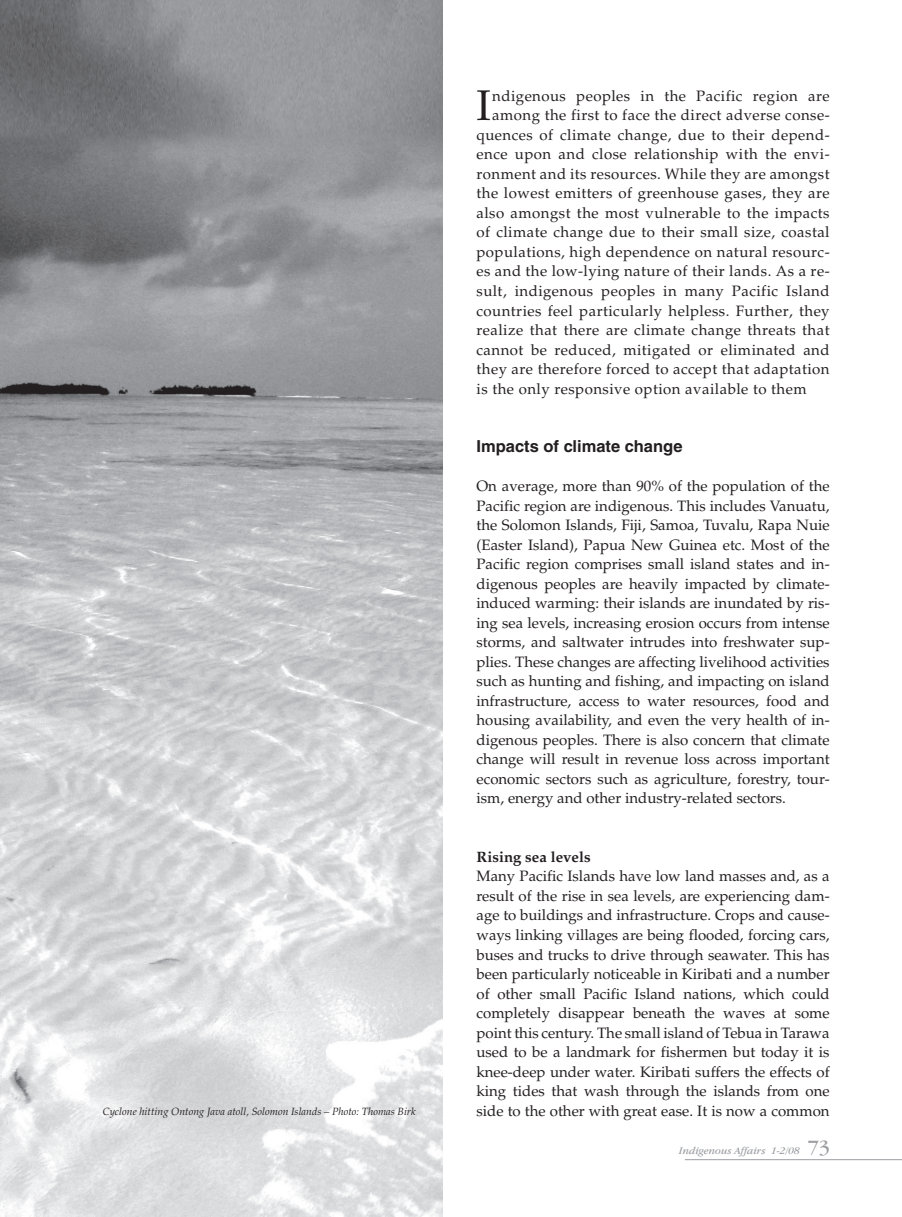
<style>
.page{position:relative;width:902px;height:1217px;background:#fff}
.page>*{position:absolute;margin:0;border:0;box-sizing:border-box;transform-origin:0 0}
.t1{font:42.9px "Palatino";color:#231f20}
.t2{font:700 16.5px "Helvetica";color:#231f20}
.t3{font:15px/19.5px "Palatino";letter-spacing:.03em;color:#231f20;text-align:justify}
.t4{font:15px "Palatino";color:#231f20}
.t5{font:700 15px "Palatino";color:#231f20}
.t6{font:italic 10.5px "Palatino";color:#231f20}
.t7{font:italic 10.5px "Garamond IT Cby BT";color:#9d9fa2}
.s1{font-style:normal;font-size:21px}
</style>
<div class="page">
<hr style="left:684px;top:1159px;width:217px;height:1px;background:#9d9fa2">
<img style="left:0;top:0;width:442px;height:1216px">
<h1 class="t1" style="left:476px;top:89px;width:16px">I</h1>
<p class="t3" style="left:492px;top:88px;width:339px">ndigenous peoples in the Pacific region are</p>
<p class="t3" style="left:492px;top:107px;width:339px">among the first to face the direct adverse conse-</p>
<p class="t3" style="left:476px;top:127px;width:354px">quences of climate change, due to their depend-</p>
<p class="t3" style="left:476px;top:146px;width:354px">ence upon and close relationship with the envi-</p>
<p class="t3" style="left:476px;top:166px;width:354px">ronment and its resources. While they are amongst</p>
<p class="t3" style="left:476px;top:185px;width:354px">the lowest emitters of greenhouse gases, they are</p>
<p class="t3" style="left:476px;top:205px;width:354px">also amongst the most vulnerable to the impacts</p>
<p class="t3" style="left:476px;top:224px;width:354px">of climate change due to their small size, coastal</p>
<p class="t3" style="left:476px;top:244px;width:354px">populations, high dependence on natural resourc-</p>
<p class="t3" style="left:476px;top:263px;width:354px">es and the low-lying nature of their lands. As a re-</p>
<p class="t3" style="left:476px;top:283px;width:354px">sult, indigenous peoples in many Pacific Island</p>
<p class="t3" style="left:476px;top:302px;width:354px">countries feel particularly helpless. Further, they</p>
<p class="t3" style="left:476px;top:322px;width:354px">realize that there are climate change threats that</p>
<p class="t3" style="left:476px;top:341px;width:354px">cannot be reduced, mitigated or eliminated and</p>
<p class="t3" style="left:476px;top:361px;width:354px">they are therefore forced to accept that adaptation</p>
<p class="t3" style="left:476px;top:380px;width:331px">is the only responsive option available to them</p>
<p class="t2" style="left:476px;top:440px;width:207px">Impacts of climate change</p>
<p class="t3" style="left:476px;top:478px;width:354px">On average, more than 90% of the population of the Pacific region are indigenous. This includes Vanuatu, the Solomon Islands, Fiji, Samoa, Tuvalu, Rapa Nuie (Easter Island), Papua New Guinea etc. Most of the Pacific region comprises small island states and in&shy;digenous peoples are heavily impacted by climate&shy;induced warming: their islands are inundated by ris&shy;ing sea levels, increasing erosion occurs from intense storms, and saltwater intrudes into freshwater sup&shy;plies. These changes are affecting livelihood activities such as hunting and fishing, and impacting on island infrastructure, access to water resources, food and housing availability, and even the very health of in&shy;digenous peoples. There is also concern that climate change will result in revenue loss across important economic sectors such as agriculture, forestry, tour&shy;ism, energy and other industry-related sectors.</p>
<p class="t5" style="left:476px;top:850px;width:116px">Rising sea levels</p>
<p class="t3" style="left:476px;top:868px;width:354px">Many Pacific Islands have low land masses and, as a result of the rise in sea levels, are experiencing dam&shy;age to buildings and infrastructure. Crops and cause&shy;ways linking villages are being flooded, forcing cars, buses and trucks to drive through seawater. This has been particularly noticeable in Kiribati and a number of other small Pacific Island nations, which could completely disappear beneath the waves at some point this century. The small island of Tebua in Tarawa used to be a landmark for fishermen but today it is knee-deep under water. Kiribati suffers the effects of king tides that wash through the islands from one</p>
<p class="t6" style="left:103px;top:1107px;width:314px">Cyclone hitting Ontong Java atoll, Solomon Islands – Photo: Thomas Birk</p>
<p class="t4" style="left:476px;top:1104px;width:354px">side to the other with great ease. It is now a common</p>
<p class="t7" style="left:679px;top:1146px;width:152px">Indigenous Affairs 1-2/08 <span class="s1">73</span></p>
</div>
